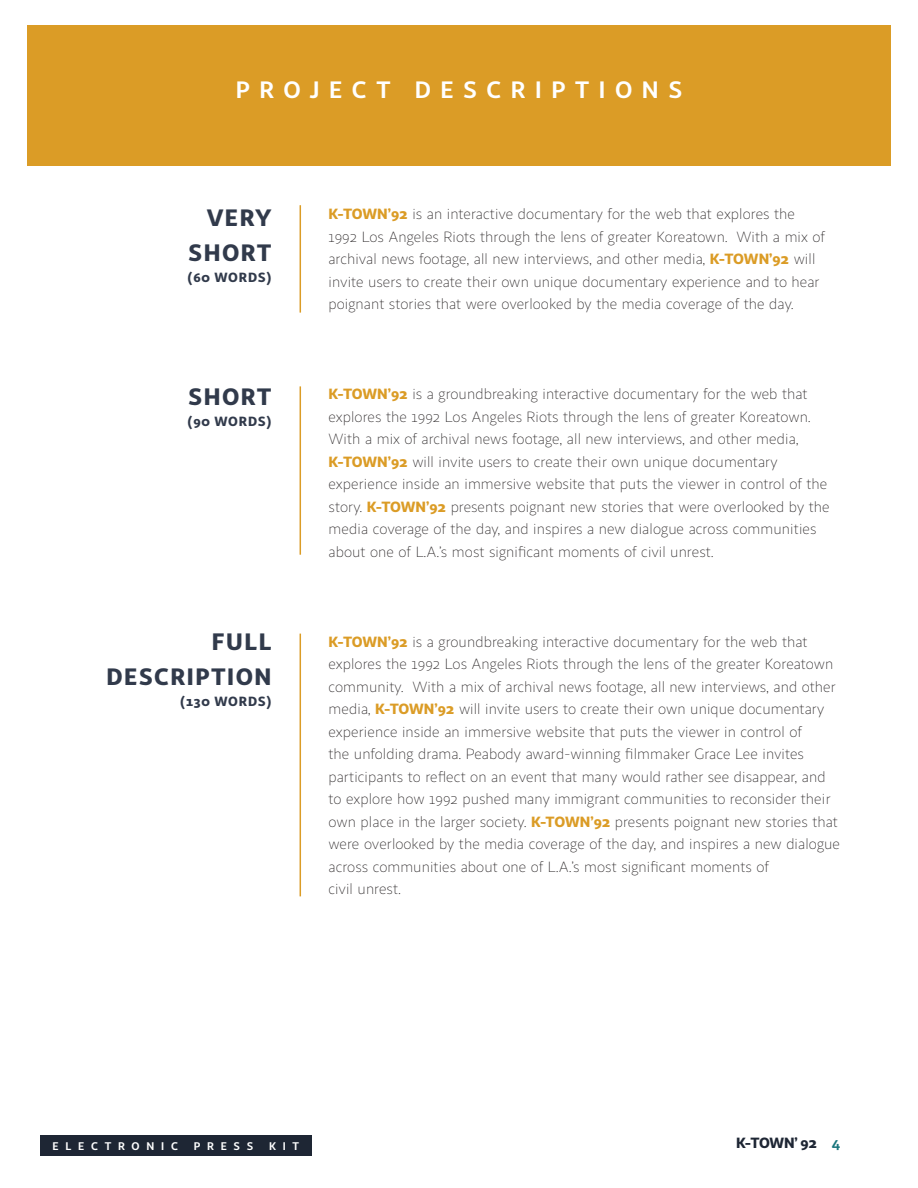
<style>
.page{position:relative;width:918px;height:1188px;background:#fff}
.page>*{position:absolute;margin:0;border:0;box-sizing:border-box;transform-origin:0 0}
.Header_TWO{font:900 24px/34.5px "Sana Sans";letter-spacing:.06em;color:#313a4b;text-align:right}
.Side_Header{font:700 24px "Sana Sans";letter-spacing:.4em;color:#fff}
.Body_Text{font:300 15px/22.5px "Sana Sans";color:#231f20}
.t1{font:900 15px "Sana Sans";letter-spacing:-.025em;color:#1e2634}
.Header_TWO-2{font:900 13.5px "Sana Sans";letter-spacing:.055em;color:#313a4b}
.t2{font:700 11.25px "Sana Sans";letter-spacing:.6em;color:#fff}
.s1{font-weight:900;color:#db9c26}
.s2{font-weight:700;color:#1a767d}
</style>
<div class="page">
<div style="left:41px;top:1135px;width:271px;height:21px;background:#1e2634"></div>
<div style="left:27px;top:26px;width:864px;height:140px;background:#db9c26"></div>
<hr style="left:300px;top:205px;width:1px;height:108px;background:#db9c26">
<hr style="left:300px;top:386px;width:1px;height:169px;background:#db9c26">
<hr style="left:300px;top:634px;width:1px;height:262px;background:#db9c26">
<p class="Side_Header" style="left:236px;top:75px;width:448px">PROJECT DESCRIPTIONS</p>
<p class="Header_TWO" style="left:188px;top:200px;width:85px">VERY<br>SHORT</p>
<p class="Header_TWO-2" style="left:188px;top:268px;width:85px">(60 WORDS)</p>
<p class="Body_Text" style="left:328px;top:203px;width:498px"><span class="s1">K-TOWN’92</span> is an interactive documentary for the web that explores the 1992 Los Angeles Riots through the lens of greater Koreatown. With a mix of archival news footage, all new interviews, and other media, <span class="s1">K-TOWN’92</span> will invite users to create their own unique documentary experience and to hear poignant stories that were overlooked by the media coverage of the day.</p>
<p class="Header_TWO" style="left:188px;top:379px;width:85px">SHORT</p>
<p class="Header_TWO-2" style="left:188px;top:412px;width:85px">(90 WORDS)</p>
<p class="Body_Text" style="left:328px;top:383px;width:503px"><span class="s1">K-TOWN’92</span> is a groundbreaking interactive documentary for the web that explores the 1992 Los Angeles Riots through the lens of greater Koreatown.<br>With a mix of archival news footage, all new interviews, and other media, <span class="s1">K-TOWN’92</span> will invite users to create their own unique documentary experience inside an immersive website that puts the viewer in control of the story. <span class="s1">K-TOWN’92</span> presents poignant new stories that were overlooked by the media coverage of the day, and inspires a new dialogue across communities about one of L.A.’s most significant moments of civil unrest.</p>
<p class="Header_TWO" style="left:212px;top:624px;width:61px">FULL</p>
<p class="Header_TWO" style="left:107px;top:659px;width:166px">DESCRIPTION</p>
<p class="Header_TWO-2" style="left:180px;top:692px;width:93px">(130 WORDS)</p>
<p class="Body_Text" style="left:328px;top:630px;width:513px"><span class="s1">K-TOWN’92</span> is a groundbreaking interactive documentary for the web that explores the 1992 Los Angeles Riots through the lens of the greater Koreatown community. With a mix of archival news footage, all new interviews, and other media, <span class="s1">K-TOWN’92</span> will invite users to create their own unique documentary experience inside an immersive website that puts the viewer in control of<br>the unfolding drama. Peabody award-winning filmmaker Grace Lee invites participants to reflect on an event that many would rather see disappear, and to explore how 1992 pushed many immigrant communities to reconsider their own place in the larger society. <span class="s1">K-TOWN’92</span> presents poignant new stories that were overlooked by the media coverage of the day, and inspires a new dialogue across communities about one of L.A.’s most significant moments of<br>civil unrest.</p>
<p class="t2" style="left:52px;top:1139px;width:127px">ELECTRONIC</p>
<p class="t2" style="left:194px;top:1139px;width:61px">PRESS</p>
<p class="t2" style="left:269px;top:1139px;width:32px">KIT</p>
<p class="t1" style="left:736px;top:1133px;width:106px">K-TOWN’ 92 <span class="s2">4</span></p>
</div>
